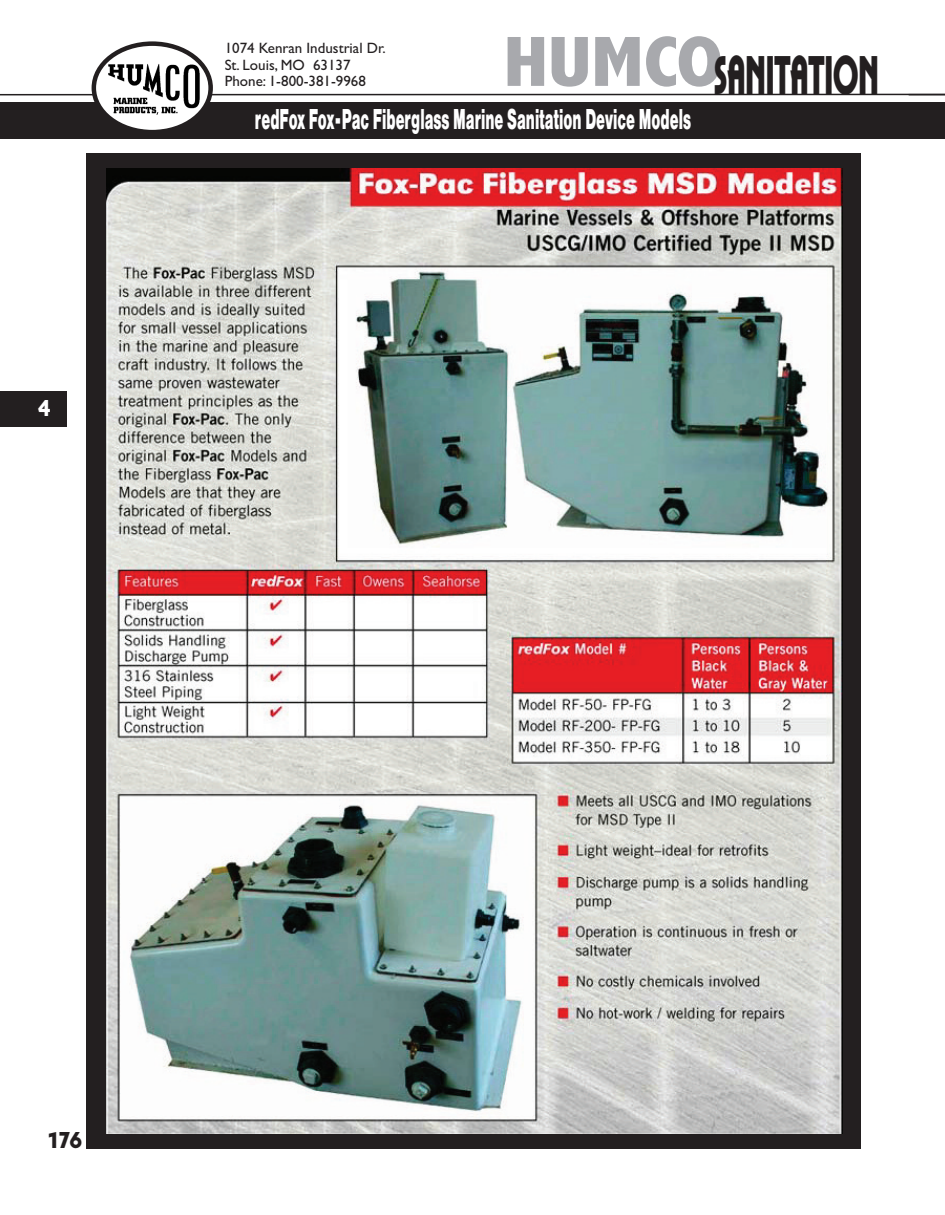
<style>
.page{position:relative;width:945px;height:1215px;background:#fff}
.page>*{position:absolute;margin:0;border:0;box-sizing:border-box;transform-origin:0 0}
.t1{font:57px "Plaza D Ultr";color:#231f20;scale:.61 1}
.t2{font:30px "Nimbus San D Blac";color:#fff;scale:.5 1}
.t3{font:24px "Plaza D Ultr";color:#231f20}
.t4{font:24px "Plaza D Ultr";color:#fff}
.t5{font:15px/16.5px "Gill Sans";color:#231f20}
.s1{font-family:"Abadi";font-weight:800;font-stretch:condensed;font-size:71.85px;color:#a8a9ad}
</style>
<div class="page">
<hr style="left:0;top:94px;width:945px;height:1px;background:#231f20">
<div style="left:0;top:102px;width:945px;height:37px;background:#231f20"></div>
<svg style="left:92px;top:41px;width:121px;height:89px"></svg>
<div style="left:0;top:391px;width:67px;height:35px;background:#231f20"></div>
<div style="left:86px;top:154px;width:775px;height:995px;background:#231f20"></div>
<img style="left:106px;top:168px;width:737px;height:965px">
<h3 class="t4" style="left:38px;top:394px;width:14px">4</h3>
<h1 class="t1" style="left:504px;top:41px;width:617px"><span class="s1">HUMCO</span>SANITATION</h1>
<p class="t5" style="left:225px;top:40px;width:163px">1074 Kenran Industrial Dr.<br>St. Louis, MO 63137<br>Phone: 1-800-381-9968</p>
<h2 class="t2" style="left:255px;top:101px;width:874px">redFox Fox-Pac Fiberglass Marine Sanitation Device Models</h2>
<h3 class="t3" style="left:47px;top:1125px;width:37px">176</h3>
</div>
